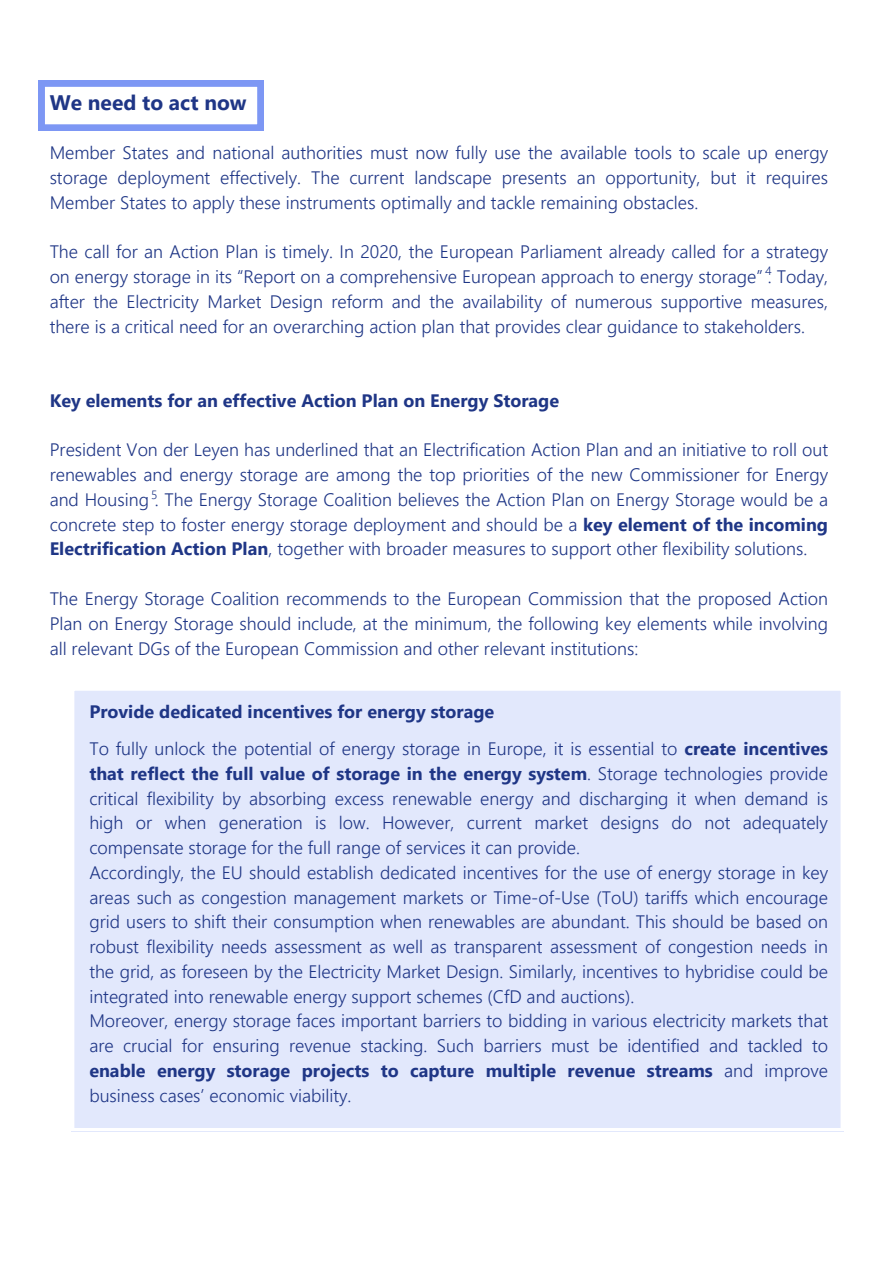
<style>
.page{position:relative;width:894px;height:1264px;background:#fff}
.page>*{position:absolute;margin:0;border:0;box-sizing:border-box;transform-origin:0 0}
.t1{font:700 21px "Segoe UI";color:#1f3686}
.t2{font:300 18px/24.8px "Segoe UI";color:#1f3686;text-align:justify}
.t3{font:700 18px "Segoe UI";color:#1f3686}
.t4{font:300 12px "Segoe UI";color:#1f3686}
.s1{font-weight:700}
</style>
<div class="page">
<svg style="left:38px;top:80px;width:226px;height:51px"></svg>
<div style="left:74px;top:691px;width:767px;height:437px;background:#e2e8fc"></div>
<p class="t1" style="left:50px;top:87px;width:198px">We need to act now</p>
<p class="t2" style="left:50px;top:139px;width:779px">Member States and national authorities must now fully use the available tools to scale up energy storage deployment effectively. The current landscape presents an opportunity, but it requires Member States to apply these instruments optimally and tackle remaining obstacles.</p>
<p class="t2" style="left:50px;top:238px;width:779px">The call for an Action Plan is timely. In 2020, the European Parliament already called for a strategy on energy storage in its “Report on a comprehensive European approach to energy storage” . Today, after the Electricity Market Design reform and the availability of numerous supportive measures, there is a critical need for an overarching action plan that provides clear guidance to stakeholders.</p>
<p class="t4" style="left:764px;top:262px;width:8px">4</p>
<p class="t3" style="left:50px;top:387px;width:511px">Key elements for an effective Action Plan on Energy Storage</p>
<h2 class="t2" style="left:50px;top:436px;width:779px">President Von der Leyen has underlined that an Electrification Action Plan and an initiative to roll out renewables and energy storage are among the top priorities of the new Commissioner for Energy and Housing . The Energy Storage Coalition believes the Action Plan on Energy Storage would be a concrete step to foster energy storage deployment and should be a <span class="s1">key element of the incoming Electrification Action Plan</span>, together with broader measures to support other flexibility solutions.</h2>
<p class="t2" style="left:50px;top:585px;width:779px">The Energy Storage Coalition recommends to the European Commission that the proposed Action Plan on Energy Storage should include, at the minimum, the following key elements while involving all relevant DGs of the European Commission and other relevant institutions:</p>
<p class="t4" style="left:151px;top:486px;width:8px">5</p>
<h2 class="t3" style="left:89px;top:698px;width:406px">Provide dedicated incentives for energy storage</h2>
<h1 class="t2" style="left:89px;top:735px;width:740px">To fully unlock the potential of energy storage in Europe, it is essential to <span class="s1">create incentives that reflect the full value of storage in the energy system</span>. Storage technologies provide critical flexibility by absorbing excess renewable energy and discharging it when demand is high or when generation is low. However, current market designs do not adequately compensate storage for the full range of services it can provide.</h1>
<p class="t2" style="left:89px;top:859px;width:740px">Accordingly, the EU should establish dedicated incentives for the use of energy storage in key areas such as congestion management markets or Time-of-Use (ToU) tariffs which encourage grid users to shift their consumption when renewables are abundant. This should be based on robust flexibility needs assessment as well as transparent assessment of congestion needs in the grid, as foreseen by the Electricity Market Design. Similarly, incentives to hybridise could be integrated into renewable energy support schemes (CfD and auctions).</p>
<p class="t2" style="left:89px;top:1007px;width:740px">Moreover, energy storage faces important barriers to bidding in various electricity markets that are crucial for ensuring revenue stacking. Such barriers must be identified and tackled to <span class="s1">enable energy storage projects to capture multiple revenue streams</span> and improve business cases’ economic viability.</p>
</div>
